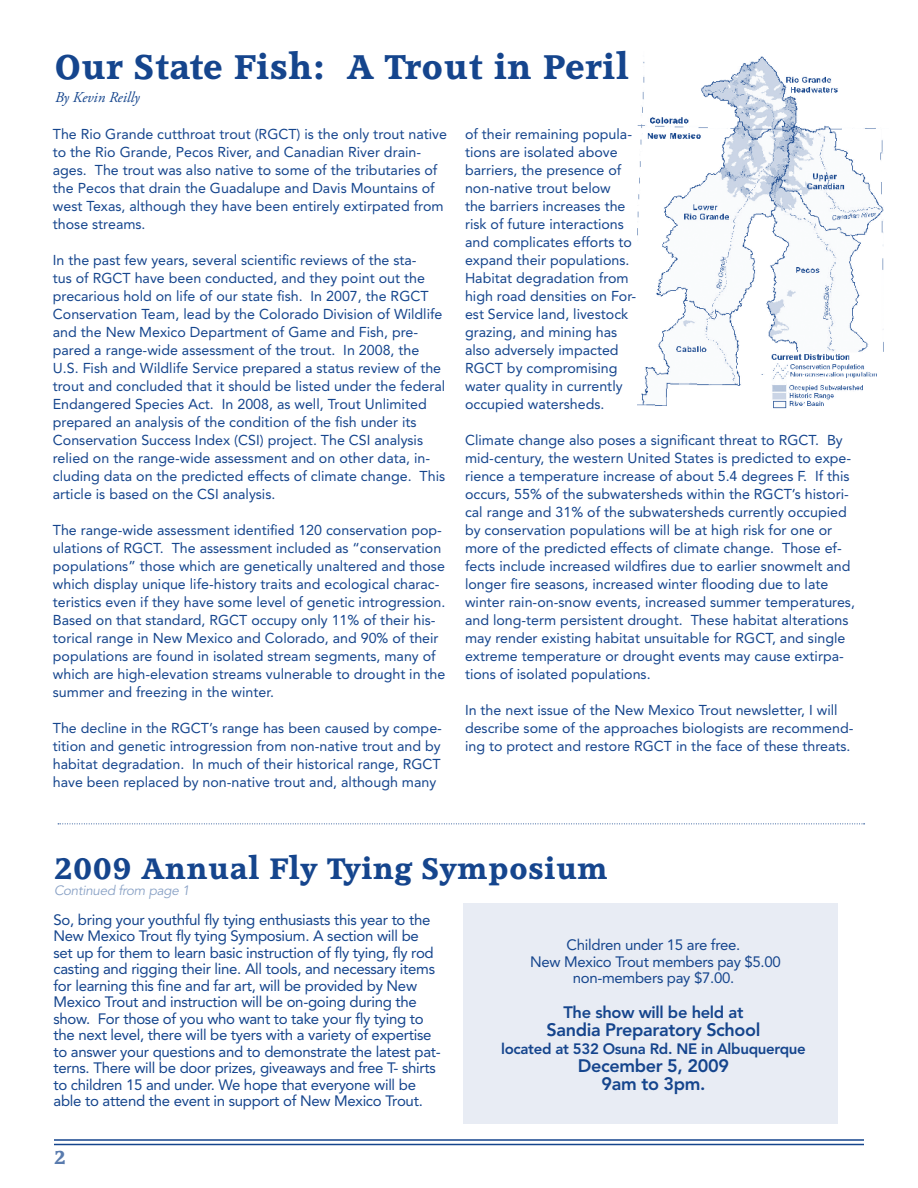
<style>
.page{position:relative;width:918px;height:1188px;background:#fff}
.page>*{position:absolute;margin:0;border:0;box-sizing:border-box;transform-origin:0 0}
.t1{font:33px "Acclamation";letter-spacing:.04em;color:#15458d}
.t2{font:28.5px "Acclamation";letter-spacing:.04em;color:#15458d}
.t3{font:800 18px/18px "Avenir";letter-spacing:-.02em;color:#15458d;text-align:center}
.t4{font:18px "Acclamation";color:#597bae}
.t5{font:800 16.5px "Avenir";letter-spacing:-.02em;color:#15458d}
.t6{font:15px/16.5px "Avenir";letter-spacing:-.02em;color:#15458d}
.t7{font:800 15px "Avenir";letter-spacing:-.02em;color:#15458d}
.t8{font:italic 15px "Adobe Garamond Pro";color:#15458d}
.t9{font:14.25px/18px "Avenir";color:#15458d}
.t10{font:italic 13.5px "Avenir";letter-spacing:-.02em;color:#8aa2c6}
</style>
<div class="page">
<hr style="left:54px;top:1144px;width:810px;height:1px;background:#15458d">
<div style="left:463px;top:904px;width:375px;height:220px;background:#e8ecf4"></div>
<svg style="left:58px;top:824px;width:807px;height:1px"></svg>
<hr style="left:54px;top:1139px;width:810px;height:2px;background:#15458d">
<img style="left:638px;top:56px;width:246px;height:353px">
<h1 class="t1" style="left:55px;top:49px;width:575px">Our State Fish: A Trout in Peril</h1>
<p class="t8" style="left:55px;top:88px;width:86px">By Kevin Reilly</p>
<p class="t9" style="left:53px;top:126px;width:396px">The Rio Grande cutthroat trout (RGCT) is the only trout native to the Rio Grande, Pecos River, and Canadian River drain&shy;ages. The trout was also native to some of the tributaries of the Pecos that drain the Guadalupe and Davis Mountains of west Texas, although they have been entirely extirpated from those streams.</p>
<p class="t9" style="left:53px;top:252px;width:394px">In the past few years, several scientific reviews of the sta-<br>tus of RGCT have been conducted, and they point out the precarious hold on life of our state fish. In 2007, the RGCT Conservation Team, lead by the Colorado Division of Wildlife and the New Mexico Department of Game and Fish, pre&shy;pared a range-wide assessment of the trout. In 2008, the U.S. Fish and Wildlife Service prepared a status review of the trout and concluded that it should be listed under the federal Endangered Species Act. In 2008, as well, Trout Unlimited prepared an analysis of the condition of the fish under its Conservation Success Index (CSI) project. The CSI analysis relied on the range-wide assessment and on other data, in&shy;cluding data on the predicted effects of climate change. This article is based on the CSI analysis.</p>
<p class="t9" style="left:53px;top:521px;width:394px">The range-wide assessment identified 120 conservation pop&shy;ulations of RGCT. The assessment included as “conservation populations” those which are genetically unaltered and those which display unique life-history traits and ecological charac&shy;teristics even if they have some level of genetic introgression.<br>Based on that standard, RGCT occupy only 11% of their his&shy;torical range in New Mexico and Colorado, and 90% of their populations are found in isolated stream segments, many of which are high-elevation streams vulnerable to drought in the summer and freezing in the winter.</p>
<p class="t9" style="left:53px;top:719px;width:391px;text-align:justify">The decline in the RGCT’s range has been caused by compe&shy;tition and genetic introgression from non-native trout and by habitat degradation. In much of their historical range, RGCT have been replaced by non-native trout and, although many</p>
<p class="t9" style="left:465px;top:125px;width:173px">of their remaining popula&shy;tions are isolated above barriers, the presence of non-native trout below<br>the barriers increases the risk of future interactions and complicates efforts to expand their populations.<br>Habitat degradation from high road densities on For&shy;est Service land, livestock grazing, and mining has also adversely impacted<br>RGCT by compromising water quality in currently occupied watersheds.</p>
<p class="t9" style="left:465px;top:431px;width:391px">Climate change also poses a significant threat to RGCT. By mid-century, the western United States is predicted to expe&shy;rience a temperature increase of about 5.4 degrees F. If this occurs, 55% of the subwatersheds within the RGCT’s histori&shy;cal range and 31% of the subwatersheds currently occupied by conservation populations will be at high risk for one or more of the predicted effects of climate change. Those ef&shy;fects include increased wildfires due to earlier snowmelt and longer fire seasons, increased winter flooding due to late winter rain-on-snow events, increased summer temperatures, and long-term persistent drought. These habitat alterations may render existing habitat unsuitable for RGCT, and single extreme temperature or drought events may cause extirpa&shy;tions of isolated populations.</p>
<p class="t9" style="left:465px;top:701px;width:390px">In the next issue of the New Mexico Trout newsletter, I will describe some of the approaches biologists are recommend&shy;ing to protect and restore RGCT in the face of these threats.</p>
<h2 class="t2" style="left:54px;top:852px;width:555px">2009 Annual Fly Tying Symposium</h2>
<p class="t10" style="left:54px;top:883px;width:137px">Continued from page 1</p>
<p class="t6" style="left:54px;top:911px;width:389px">So, bring your youthful fly tying enthusiasts this year to the New Mexico Trout fly tying Symposium. A section will be set up for them to learn basic instruction of fly tying, fly rod casting and rigging their line. All tools, and necessary items for learning this fine and far art, will be provided by New Mexico Trout and instruction will be on-going during the show. For those of you who want to take your fly tying to the next level, there will be tyers with a variety of expertise to answer your questions and to demonstrate the latest pat&shy;terns. There will be door prizes, giveaways and free T- shirts to children 15 and under. We hope that everyone will be able to attend the event in support of New Mexico Trout.</p>
<p class="t4" style="left:54px;top:1148px;width:13px">2</p>
<p class="t6" style="left:530px;top:937px;width:252px;text-align:center">Children under 15 are free.<br>New Mexico Trout members pay $5.00 non-members pay $7.00.</p>
<p class="t5" style="left:564px;top:1002px;width:182px">The show will be held at</p>
<p class="t3" style="left:546px;top:1021px;width:216px">Sandia Preparatory School</p>
<p class="t7" style="left:501px;top:1040px;width:306px">located at 532 Osuna Rd. NE in Albuquerque</p>
<p class="t3" style="left:578px;top:1057px;width:153px">December 5, 2009<br>9am to 3pm.</p>
</div>
